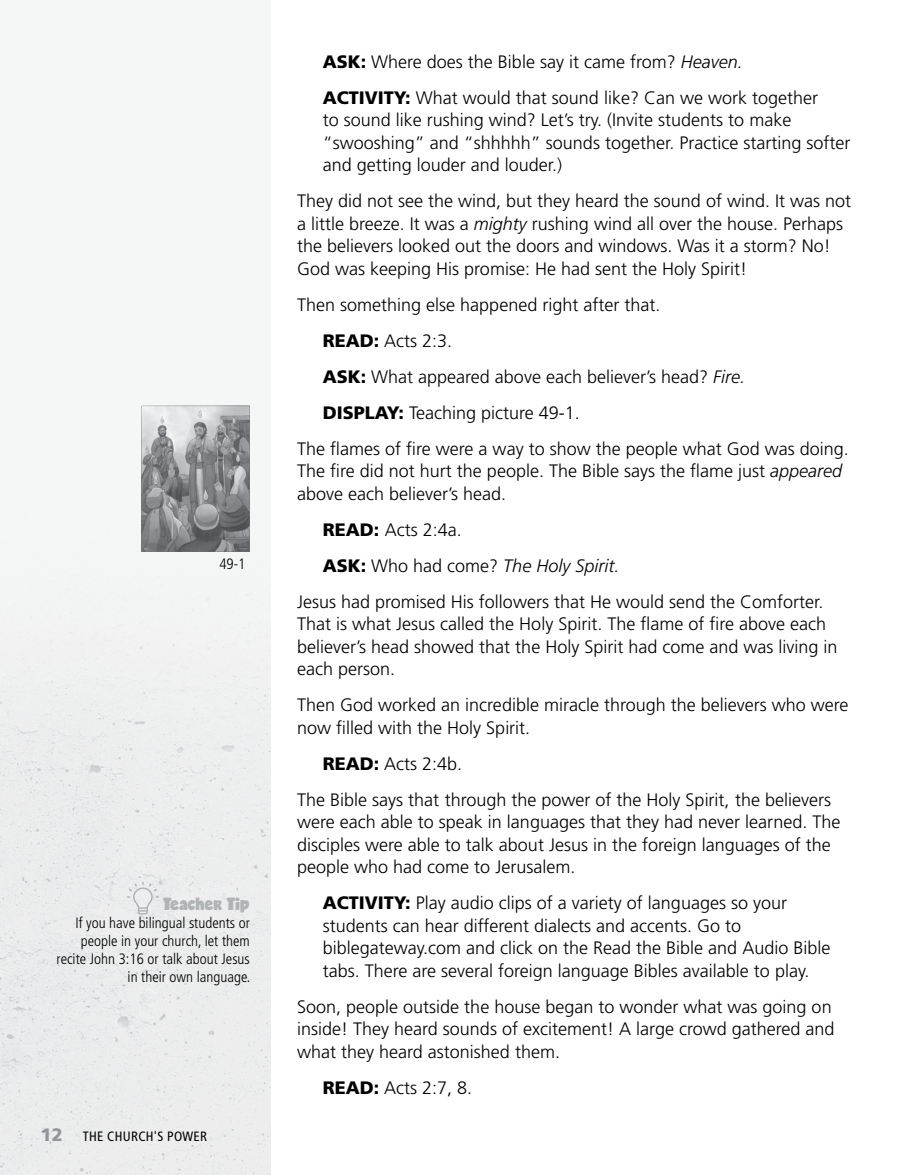
<style>
.page{position:relative;width:905px;height:1175px;background:#fff}
.page>*{position:absolute;margin:0;border:0;box-sizing:border-box;transform-origin:0 0}
.t1{font:300 18px/22.5px "Frutiger LT Std";color:#000}
.t2{font:italic 300 18px "Frutiger LT Std";color:#000}
.t3{font:900 18px "Frutiger LT Std";color:#939598}
.t4{font:16.5px "Candy";color:#b1b4b6}
.t5{font:300 condensed 15px/18px "Frutiger LT Std";color:#000;text-align:right}
.t6{font:condensed 13.5px "Frutiger LT Std";letter-spacing:.02em;color:#000}
.s1{font-weight:900}
.s2{font-style:italic}
.s3{font-weight:900;font-style:normal}
.s4{font-style:normal}
</style>
<div class="page">
<img style="left:0;top:405px;width:270px;height:769px">
<svg style="left:141px;top:406px;width:109px;height:146px;background:#939597"></svg>
<svg style="left:127px;top:881px;width:32px;height:33px"></svg>
<p class="t5" style="left:219px;top:555px;width:28px">49-1</p>
<p class="t4" style="left:163px;top:896px;width:88px">Teacher Tip</p>
<p class="t5" style="left:57px;top:914px;width:195px">If you have bilingual students or people in your church, let them recite John 3:16 or talk about Jesus in their own language.</p>
<p class="t3" style="left:40px;top:1124px;width:24px">12</p>
<p class="t6" style="left:83px;top:1128px;width:126px">THE CHURCH'S POWER</p>
<p class="t1" style="left:322px;top:44px;width:497px;line-height:36px"><span class="s1">ASK:</span> Where does the Bible say it came from? <span class="s2">Heaven.<br></span><span class="s1">ACTIVITY:</span> What would that sound like? Can we work together</p>
<p class="t1" style="left:322px;top:109px;width:529px">to sound like rushing wind? Let’s try. (Invite students to make “swooshing” and “shhhhh” sounds together. Practice starting softer and getting louder and louder.)</p>
<p class="t1" style="left:297px;top:190px;width:555px">They did not see the wind, but they heard the sound of wind. It was not a little breeze. It was a <span class="s2">mighty</span> rushing wind all over the house. Perhaps the believers looked out the doors and windows. Was it a storm? No!<br>God was keeping His promise: He had sent the Holy Spirit!</p>
<p class="t1" style="left:297px;top:293px;width:365px">Then something else happened right after that.</p>
<p class="t1" style="left:322px;top:329px;width:131px"><span class="s1">READ:</span> Acts 2:3.</p>
<p class="t1" style="left:322px;top:365px;width:424px"><span class="s1">ASK:</span> What appeared above each believer’s head? <span class="s2">Fire.</span></p>
<p class="t1" style="left:322px;top:401px;width:259px"><span class="s1">DISPLAY:</span> Teaching picture 49-1.</p>
<p class="t1" style="left:297px;top:437px;width:553px">The flames of fire were a way to show the people what God was doing.</p>
<p class="t1" style="left:297px;top:460px;width:546px">The fire did not hurt the people. The Bible says the flame just <span class="s2">appeared </span>above each believer’s head.</p>
<p class="t1" style="left:322px;top:518px;width:141px"><span class="s1">READ:</span> Acts 2:4a.</p>
<p class="t2" style="left:322px;top:555px;width:298px"><span class="s3">ASK:</span> <span class="s4">Who had come?</span> The Holy Spirit.</p>
<p class="t1" style="left:297px;top:590px;width:528px">Jesus had promised His followers that He would send the Comforter.</p>
<p class="t1" style="left:297px;top:613px;width:542px">That is what Jesus called the Holy Spirit. The flame of fire above each believer’s head showed that the Holy Spirit had come and was living in each person.</p>
<p class="t1" style="left:297px;top:694px;width:553px">Then God worked an incredible miracle through the believers who were now filled with the Holy Spirit.</p>
<p class="t1" style="left:297px;top:746px;width:535px;line-height:36px;text-indent:26px"><span class="s1">READ:</span> Acts 2:4b.<br>The Bible says that through the power of the Holy Spirit, the believers</p>
<p class="t1" style="left:297px;top:811px;width:545px">were each able to speak in languages that they had never learned. The disciples were able to talk about Jesus in the foreign languages of the people who had come to Jerusalem.</p>
<p class="t1" style="left:322px;top:892px;width:509px"><span class="s1">ACTIVITY:</span> Play audio clips of a variety of languages so your students can hear different dialects and accents. Go to biblegateway.com and click on the Read the Bible and Audio Bible tabs. There are several foreign language Bibles available to play.</p>
<p class="t1" style="left:297px;top:995px;width:539px">Soon, people outside the house began to wonder what was going on inside! They heard sounds of excitement! A large crowd gathered and what they heard astonished them.</p>
<p class="t1" style="left:322px;top:1076px;width:151px"><span class="s1">READ:</span> Acts 2:7, 8.</p>
</div>
